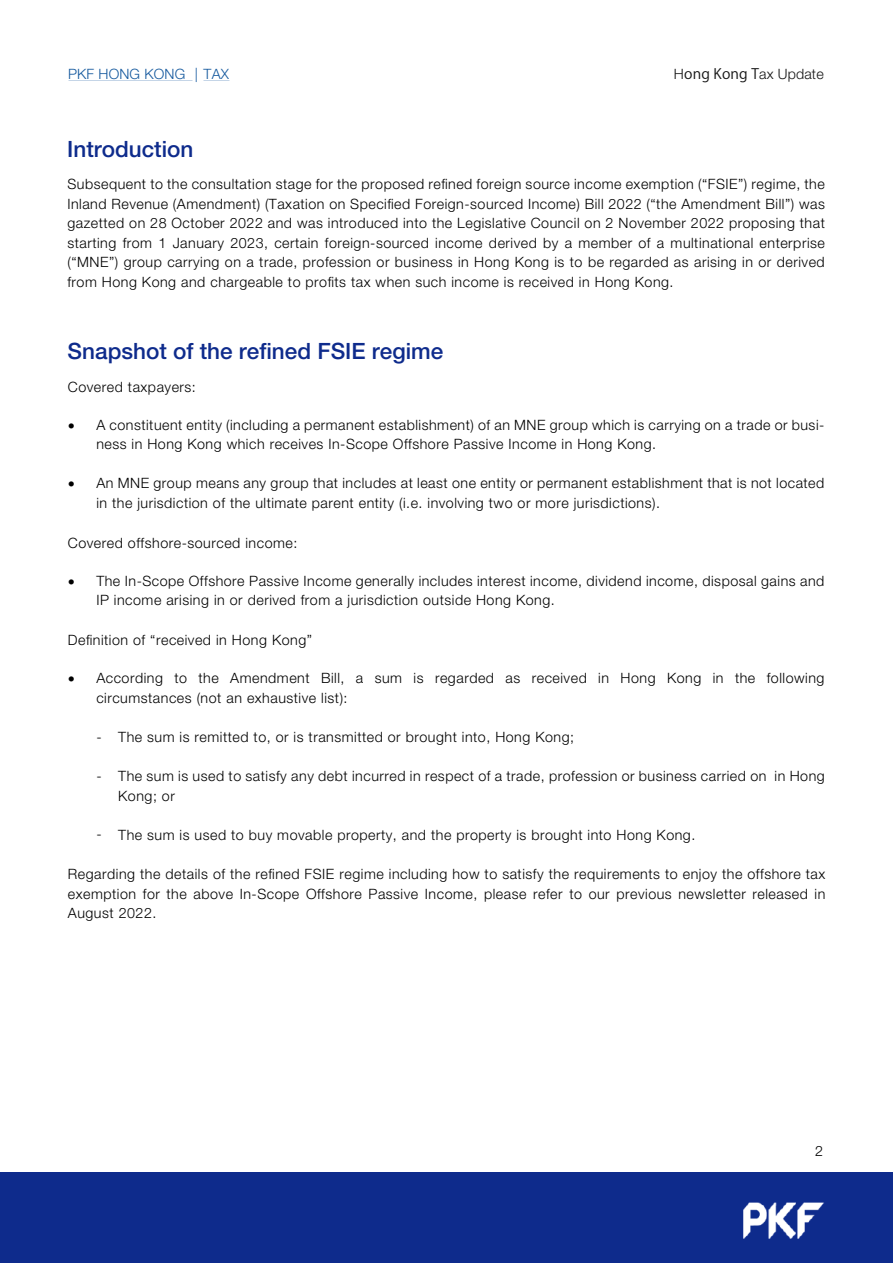
<style>
.page{position:relative;width:893px;height:1263px;background:#fff}
.page>*{position:absolute;margin:0;border:0;box-sizing:border-box;transform-origin:0 0}
.t1{font:500 22.5px "Helvetica Neue LT Std";color:#0e2b8c}
.t2{font:300 14.25px/19.5px "Helvetica Neue LT Std";letter-spacing:.035em;color:#000}
.t3{font:300 14.25px "Helvetica Neue LT Std";letter-spacing:.01em;color:#161616}
.t4{font:300 14.25px "Helvetica Neue LT Std";letter-spacing:.01em;color:#15599e}
.s1{font-family:"Koz Go Pr 6 N";font-weight:400}
</style>
<div class="page">
<div style="left:0;top:1172px;width:893px;height:91px;background:#0e2b8c"></div>
<img style="left:743px;top:1202px;width:81px;height:37px">
<p class="t4" style="left:68px;top:65px;width:162px">PKF HONG KONG | TAX</p>
<p class="t3" style="left:674px;top:66px;width:151px">H<span class="s1">ong Kong T</span>ax Update</p>
<h1 class="t1" style="left:67px;top:136px;width:128px">Introduction</h1>
<p class="t2" style="left:67px;top:174px;width:759px;text-align:justify">Subsequent to the consultation stage for the proposed refined foreign source income exemption (“FSIE”) regime, the Inland Revenue (Amendment) (Taxation on Specified Foreign-sourced Income) Bill 2022 (“the Amendment Bill”) was gazetted on 28 October 2022 and was introduced into the Legislative Council on 2 November 2022 proposing that starting from 1 January 2023, certain foreign-sourced income derived by a member of a multinational enterprise (“MNE”) group carrying on a trade, profession or business in Hong Kong is to be regarded as arising in or derived from Hong Kong and chargeable to profits tax when such income is received in Hong Kong.</p>
<h1 class="t1" style="left:68px;top:338px;width:377px">Snapshot of the refined FSIE regime</h1>
<p class="t2" style="left:68px;top:377px;width:130px">Covered taxpayers:</p>
<p class="t2" style="left:68px;top:416px;width:9px">•</p>
<p class="t2" style="left:96px;top:415px;width:730px">A constituent entity (including a permanent establishment) of an MNE group which is carrying on a trade or busi&shy;ness in Hong Kong which receives In-Scope Offshore Passive Income in Hong Kong.</p>
<p class="t2" style="left:96px;top:473px;width:730px">An MNE group means any group that includes at least one entity or permanent establishment that is not located in the jurisdiction of the ultimate parent entity (i.e. involving two or more jurisdictions).</p>
<p class="t2" style="left:68px;top:474px;width:9px">•</p>
<p class="t2" style="left:68px;top:533px;width:231px">Covered offshore-sourced income:</p>
<p class="t2" style="left:68px;top:572px;width:9px">•</p>
<p class="t2" style="left:96px;top:571px;width:730px">The In-Scope Offshore Passive Income generally includes interest income, dividend income, disposal gains and<br>IP income arising in or derived from a jurisdiction outside Hong Kong.</p>
<p class="t2" style="left:68px;top:630px;width:246px">Definition of “received in Hong Kong”</p>
<p class="t2" style="left:68px;top:669px;width:9px">•</p>
<p class="t2" style="left:96px;top:668px;width:730px">According to the Amendment Bill, a sum is regarded as received in Hong Kong in the following circumstances (not an exhaustive list):</p>
<p class="t2" style="left:96px;top:727px;width:7px">-</p>
<p class="t2" style="left:96px;top:766px;width:7px">-</p>
<p class="t2" style="left:118px;top:727px;width:457px">The sum is remitted to, or is transmitted or brought into, Hong Kong;</p>
<p class="t2" style="left:118px;top:766px;width:708px">The sum is used to satisfy any debt incurred in respect of a trade, profession or business carried on in Hong<br>Kong; or</p>
<p class="t2" style="left:118px;top:825px;width:579px">The sum is used to buy movable property, and the property is brought into Hong Kong.</p>
<p class="t2" style="left:96px;top:824px;width:7px">-</p>
<p class="t2" style="left:68px;top:864px;width:759px;text-align:justify">Regarding the details of the refined FSIE regime including how to satisfy the requirements to enjoy the offshore tax exemption for the above In-Scope Offshore Passive Income, please refer to our previous newsletter released in August 2022.</p>
<p class="t2" style="left:815px;top:1140px;width:9px">2</p>
</div>
